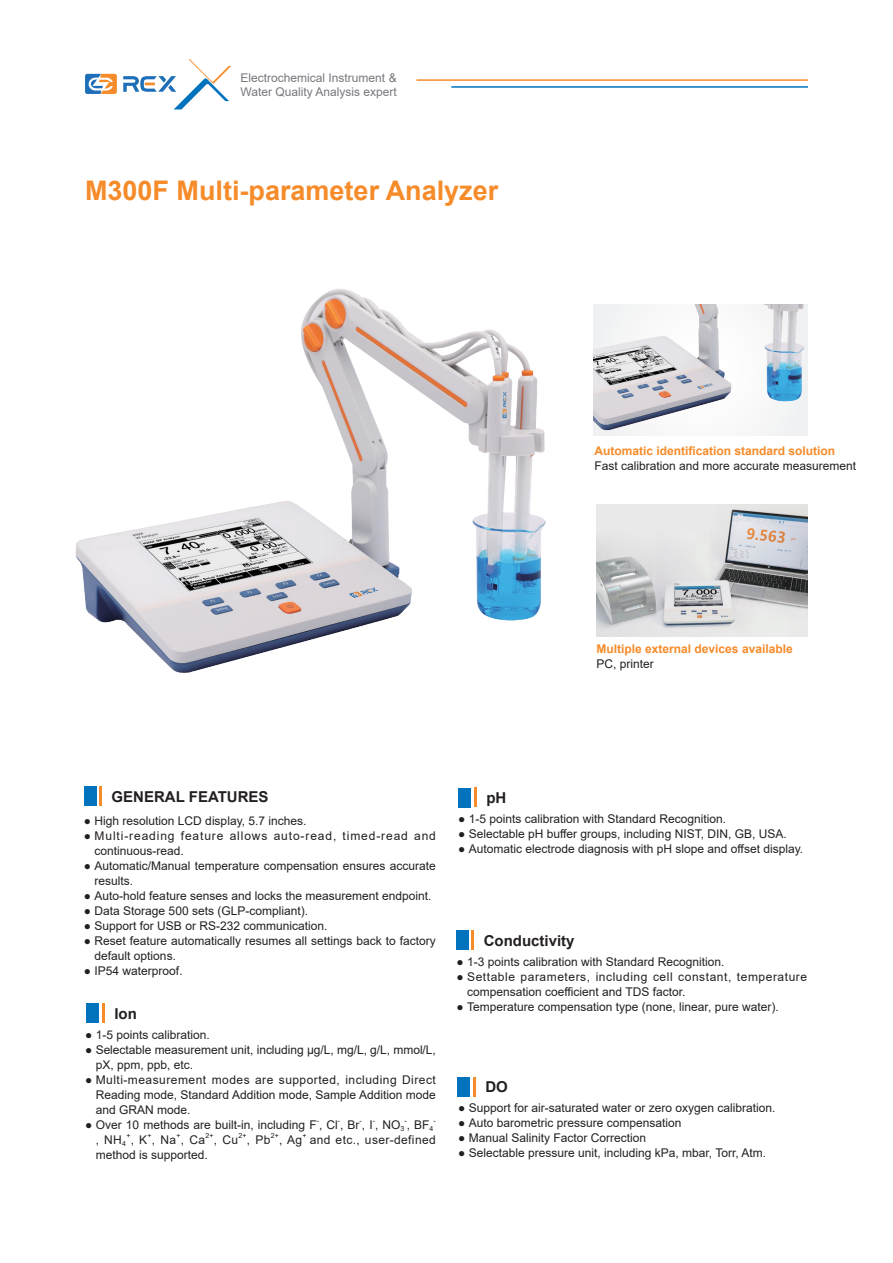
<style>
.page{position:relative;width:893px;height:1263px;background:#fff}
.page>*{position:absolute;margin:0;border:0;box-sizing:border-box;transform-origin:0 0}
.t1{font:700 27px "Arial";color:#f68b29}
.t2{font:700 15px "Arial";color:#231f20}
.t3{font:12px/15px "Arial";color:#231f20}
.t4{font:12px/15px "Arial";letter-spacing:.045em;color:#231f20}
.t5{font:700 12px "Arial";color:#f68b29}
.t6{font:12px/15px "Arial";letter-spacing:.075em;color:#231f20}
.t7{font:12px/14.4px "Arial";color:#76787d}
.t8{font:12px "Arial";letter-spacing:.03em;color:#231f20}
.t9{font:7.05px "Arial";color:#231f20}
</style>
<div class="page">
<hr style="left:451px;top:86px;width:357px;height:2px;background:#0073bc">
<hr style="left:416px;top:79px;width:392px;height:2px;background:#f68b29">
<svg style="left:123px;top:59px;width:108px;height:50px"></svg>
<svg style="left:85px;top:74px;width:32px;height:20px"></svg>
<div style="left:84px;top:787px;width:12px;height:19px;background:#0073bc"></div>
<svg style="left:100px;top:787px;width:2px;height:19px"></svg>
<div style="left:459px;top:788px;width:12px;height:19px;background:#0073bc"></div>
<hr style="left:474px;top:788px;width:3px;height:19px;background:#f68b29">
<div style="left:456px;top:930px;width:12px;height:20px;background:#0073bc"></div>
<hr style="left:472px;top:930px;width:2px;height:20px;background:#f68b29">
<div style="left:87px;top:1004px;width:12px;height:19px;background:#0073bc"></div>
<hr style="left:102px;top:1003px;width:3px;height:20px;background:#f68b29">
<div style="left:458px;top:1077px;width:12px;height:19px;background:#0073bc"></div>
<svg style="left:473px;top:1077px;width:2px;height:19px"></svg>
<img style="left:75px;top:289px;width:471px;height:384px">
<img style="left:596px;top:504px;width:211px;height:132px">
<img style="left:593px;top:304px;width:214px;height:132px">
<p class="t7" style="left:241px;top:70px;width:158px">Electrochemical Instrument &amp;<br>Water Quality Analysis expert</p>
<h1 class="t1" style="left:85px;top:171px;width:415px">M300F Multi-parameter Analyzer</h1>
<p class="t5" style="left:595px;top:443px;width:242px">Automatic identification standard solution</p>
<p class="t3" style="left:595px;top:459px;width:263px">Fast calibration and more accurate measurement</p>
<p class="t5" style="left:597px;top:640px;width:198px">Multiple external devices available</p>
<p class="t3" style="left:597px;top:656px;width:59px">PC, printer</p>
<p class="t2" style="left:112px;top:786px;width:158px">GENERAL FEATURES</p>
<p class="t3" style="left:84px;top:813px;width:224px">● High resolution LCD display, 5.7 inches.</p>
<p class="t6" style="left:95px;top:828px;width:343px;text-indent:-11px">● Multi-reading feature allows auto-read, timed-read and continuous-read.</p>
<p class="t3" style="left:95px;top:858px;width:343px;text-indent:-11px">● Automatic/Manual temperature compensation ensures accurate results.</p>
<p class="t3" style="left:84px;top:888px;width:349px">● Auto-hold feature senses and locks the measurement endpoint.</p>
<p class="t3" style="left:84px;top:903px;width:226px">● Data Storage 500 sets (GLP-compliant).</p>
<p class="t3" style="left:84px;top:918px;width:245px">● Support for USB or RS-232 communication.</p>
<p class="t3" style="left:95px;top:933px;width:343px;text-indent:-11px">● Reset feature automatically resumes all settings back to factory default options.</p>
<p class="t3" style="left:84px;top:963px;width:100px">● IP54 waterproof.</p>
<p class="t2" style="left:114px;top:1003px;width:24px">Ion</p>
<p class="t3" style="left:85px;top:1027px;width:126px">● 1-5 points calibration.</p>
<p class="t3" style="left:96px;top:1042px;width:342px;text-indent:-11px">● Selectable measurement unit, including μg/L, mg/L, g/L, mmol/L, pX, ppm, ppb, etc.</p>
<p class="t3" style="left:96px;top:1072px;width:342px;text-align:justify;text-indent:-11px">● Multi-measurement modes are supported, including Direct Reading mode, Standard Addition mode, Sample Addition mode and GRAN mode.</p>
<p class="t3" style="left:85px;top:1117px;width:350px">● Over 10 methods are built-in, including F , Cl , Br , I , NO<sub>3</sub> , BF<sub>4</sub></p>
<p class="t9" style="left:317px;top:1115px;width:4px">-</p>
<p class="t9" style="left:338px;top:1115px;width:4px">-</p>
<p class="t9" style="left:360px;top:1115px;width:4px">-</p>
<p class="t9" style="left:373px;top:1115px;width:4px">-</p>
<p class="t9" style="left:404px;top:1116px;width:4px">-</p>
<p class="t9" style="left:433px;top:1116px;width:4px">-</p>
<p class="t9" style="left:126px;top:1131px;width:6px">+</p>
<p class="t9" style="left:148px;top:1130px;width:6px">+</p>
<p class="t9" style="left:177px;top:1130px;width:6px">+</p>
<p class="t9" style="left:205px;top:1130px;width:10px">2+</p>
<p class="t3" style="left:214px;top:1132px;width:26px">, Cu</p>
<p class="t9" style="left:238px;top:1130px;width:10px">2+</p>
<p class="t3" style="left:247px;top:1132px;width:25px">, Pb</p>
<p class="t9" style="left:271px;top:1130px;width:10px">2+</p>
<p class="t3" style="left:279px;top:1132px;width:24px">, Ag</p>
<p class="t9" style="left:303px;top:1130px;width:6px">+</p>
<p class="t8" style="left:310px;top:1131px;width:128px">and etc., user-defined</p>
<p class="t3" style="left:96px;top:1147px;width:114px">method is supported.</p>
<p class="t3" style="left:96px;top:1132px;width:111px">, NH<sub>4</sub> , K , Na , Ca</p>
<p class="t2" style="left:486px;top:787px;width:21px">pH</p>
<p class="t3" style="left:458px;top:811px;width:270px">● 1-5 points calibration with Standard Recognition.</p>
<p class="t3" style="left:458px;top:826px;width:330px">● Selectable pH buffer groups, including NIST, DIN, GB, USA.</p>
<p class="t3" style="left:458px;top:841px;width:347px">● Automatic electrode diagnosis with pH slope and offset display.</p>
<p class="t2" style="left:484px;top:930px;width:92px">Conductivity</p>
<p class="t3" style="left:457px;top:954px;width:270px">● 1-3 points calibration with Standard Recognition.</p>
<p class="t4" style="left:467px;top:969px;width:341px;text-indent:-11px">● Settable parameters, including cell constant, temperature compensation coefficient and TDS factor.</p>
<p class="t3" style="left:457px;top:999px;width:324px">● Temperature compensation type (none, linear, pure water).</p>
<p class="t2" style="left:485px;top:1076px;width:24px">DO</p>
<p class="t3" style="left:458px;top:1100px;width:319px">● Support for air-saturated water or zero oxygen calibration.</p>
<p class="t3" style="left:458px;top:1115px;width:225px">● Auto barometric pressure compensation</p>
<p class="t3" style="left:458px;top:1130px;width:190px">● Manual Salinity Factor Correction</p>
<p class="t3" style="left:458px;top:1145px;width:309px">● Selectable pressure unit, including kPa, mbar, Torr, Atm.</p>
</div>
